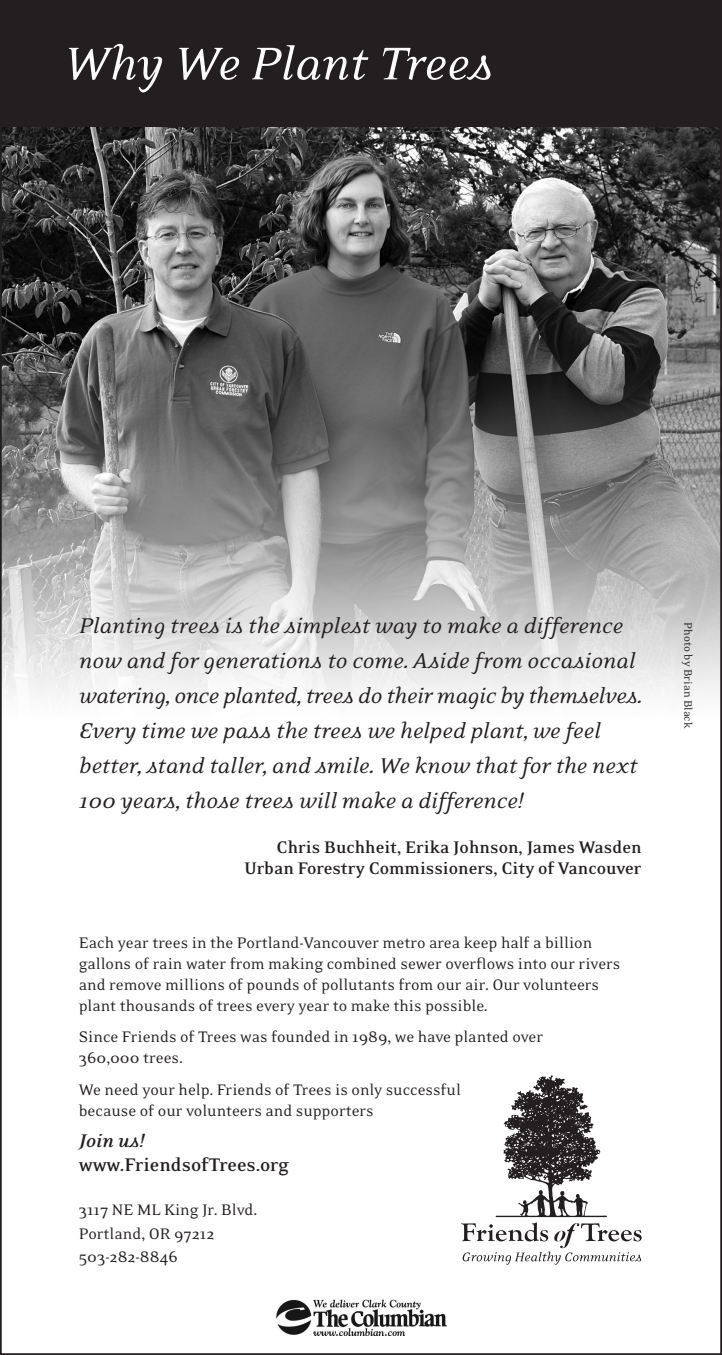
<style>
.page{position:relative;width:722px;height:1355px;background:#fff}
.page>*{position:absolute;margin:0;border:0;box-sizing:border-box;transform-origin:0 0}
.t1{font:italic 52.5px "Eidetic Neo";color:#fff}
.t2{font:italic 24.5px/35px "Eidetic Neo";letter-spacing:-.005em;color:#231f20}
.t3{font:700 21px "Eidetic Neo";color:#231f20}
.t4{font:italic 700 21px "Eidetic Neo";color:#231f20}
.t5{font:700 19.25px "Eidetic Neo";color:#231f20}
.t6{font:17.5px/21px "Eidetic Neo";color:#231f20}
.t7{font:12.25px "Eidetic Neo";color:#231f20}
</style>
<div class="page">
<img style="left:3px;top:127px;width:716px;height:571px">
<div style="left:0;top:1px;width:722px;height:126px;background:#231f20"></div>
<svg style="left:461px;top:1075px;width:181px;height:189px"></svg>
<img style="left:276px;top:1299px;width:170px;height:36px">
<p class="t1" style="left:63px;top:37px;width:431px">Why We Plant Trees</p>
<p class="t2" style="left:79px;top:609px;width:565px">Planting trees is the simplest way to make a difference now and for generations to come. Aside from occasional watering, once planted, trees do their magic by themselves.<br>Every time we pass the trees we helped plant, we feel better, stand taller, and smile. We know that for the next 100 years, those trees will make a difference!</p>
<p class="t5" style="left:277px;top:837px;width:366px">Chris Buchheit, Erika Johnson, James Wasden</p>
<p class="t5" style="left:245px;top:858px;width:398px">Urban Forestry Commissioners, City of Vancouver</p>
<p class="t6" style="left:79px;top:933px;width:543px">Each year trees in the Portland-Vancouver metro area keep half a billion gallons of rain water from making combined sewer overflows into our rivers and remove millions of pounds of pollutants from our air. Our volunteers plant thousands of trees every year to make this possible.</p>
<p class="t6" style="left:79px;top:1027px;width:466px">Since Friends of Trees was founded in 1989, we have planted over<br>360,000 trees.</p>
<p class="t6" style="left:79px;top:1079px;width:384px">We need your help. Friends of Trees is only successful because of our volunteers and supporters</p>
<p class="t4" style="left:79px;top:1129px;width:67px">Join us!</p>
<p class="t3" style="left:79px;top:1154px;width:212px">www.FriendsofTrees.org</p>
<p class="t6" style="left:79px;top:1199px;width:180px">3117 NE ML King Jr. Blvd.</p>
<p class="t6" style="left:79px;top:1223px;width:137px">Portland, OR 97212</p>
<p class="t6" style="left:79px;top:1246px;width:101px">503-282-8846</p>
<p class="t7" style="left:694px;top:622px;width:107px;rotate:90deg">Photo by Brian Black</p>
</div>
